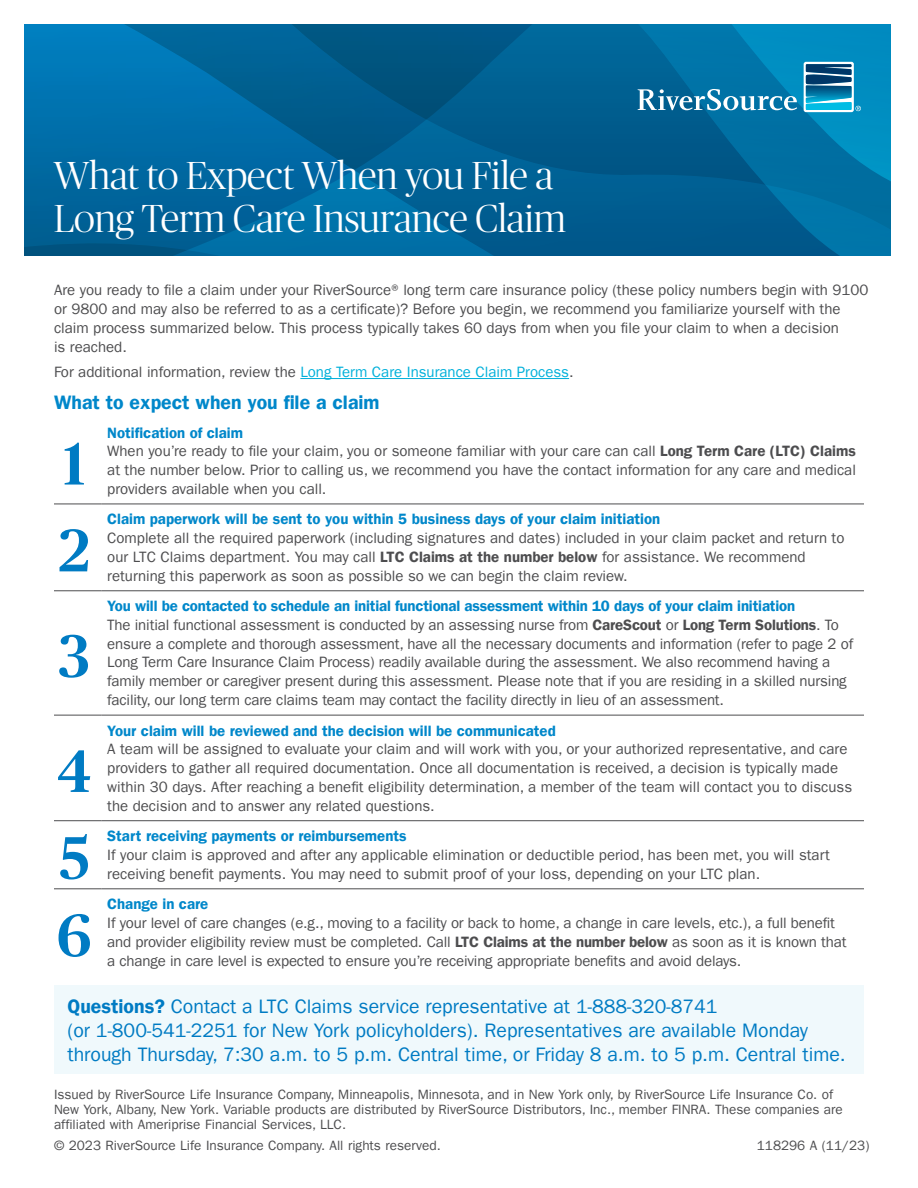
<style>
.page{position:relative;width:918px;height:1188px;background:#fff}
.page>*{position:absolute;margin:0;border:0;box-sizing:border-box;transform-origin:0 0}
.t1{font:500 60px "Publico Headline";color:#007bc3}
.t2{font:300 39px/43.5px "Publico Banner";color:#fff}
.t3{font:19.5px/24px "ITC Frank Gofor Ameriprise";color:#007bc3}
.t4{font:19.5px "ITC Frank Gofor Ameriprise Dm";color:#0087ca}
.t5{font:15px/18.8px "ITC Frank Gofor Ameriprise";color:#4d4d4f}
.t6{font:15px "ITC Frank Gofor Ameriprise Dm";color:#0087ca}
.t7{font:13.5px/15px "ITC Frank Gofor Ameriprise";color:#4d4d4f}
.s1{color:#00b0da}
.s2{font-family:"ITC Frank Gofor Ameriprise Dm"}
</style>
<div class="page">
<hr style="left:300px;top:378px;width:269px;height:1px;background:#00b0da">
<svg style="left:25px;top:25px;width:866px;height:231px;background:#00679b"></svg>
<svg style="left:804px;top:62px;width:50px;height:50px"></svg>
<svg style="left:638px;top:89px;width:159px;height:21px"></svg>
<svg style="left:806px;top:64px;width:55px;height:47px;background:#2e88ae"></svg>
<hr style="left:54px;top:504px;width:47px;height:1px;background:#4d4d4f">
<hr style="left:101px;top:504px;width:763px;height:1px;background:#4d4d4f">
<hr style="left:54px;top:590px;width:47px;height:1px;background:#4d4d4f">
<hr style="left:101px;top:590px;width:763px;height:1px;background:#4d4d4f">
<hr style="left:54px;top:715px;width:47px;height:1px;background:#4d4d4f">
<hr style="left:101px;top:715px;width:763px;height:1px;background:#4d4d4f">
<hr style="left:54px;top:820px;width:47px;height:1px;background:#4d4d4f">
<hr style="left:101px;top:820px;width:763px;height:1px;background:#4d4d4f">
<hr style="left:54px;top:888px;width:47px;height:1px;background:#4d4d4f">
<hr style="left:101px;top:888px;width:763px;height:1px;background:#4d4d4f">
<div style="left:54px;top:986px;width:810px;height:88px;background:#f0f9fc"></div>
<h2 class="t2" style="left:54px;top:152px;width:513px">What to Expect When you File a<br>Long Term Care Insurance Claim</h2>
<p class="t5" style="left:54px;top:281px;width:816px">Are you ready to file a claim under your RiverSource® long term care insurance policy (these policy numbers begin with 9100 or 9800 and may also be referred to as a certificate)? Before you begin, we recommend you familiarize yourself with the claim process summarized below. This process typically takes 60 days from when you file your claim to when a decision<br>is reached.</p>
<p class="t5" style="left:54px;top:363px;width:521px">For additional information, review the <span class="s1">Long Term Care Insurance Claim Process</span>.</p>
<h3 class="t4" style="left:54px;top:390px;width:327px">What to expect when you file a claim</h3>
<h1 class="t1" style="left:63px;top:421px;width:24px">1</h1>
<p class="t6" style="left:107px;top:424px;width:137px">Notification of claim</p>
<p class="t5" style="left:107px;top:442px;width:750px;text-align:justify">When you’re ready to file your claim, you or someone familiar with your care can call <span class="s2">Long Term Care (LTC) Claims </span>at the number below. Prior to calling us, we recommend you have the contact information for any care and medical providers available when you call.</p>
<h1 class="t1" style="left:59px;top:508px;width:33px">2</h1>
<h1 class="t1" style="left:59px;top:613px;width:33px">3</h1>
<h1 class="t1" style="left:57px;top:728px;width:36px">4</h1>
<p class="t6" style="left:107px;top:510px;width:555px">Claim paperwork will be sent to you within 5 business days of your claim initiation</p>
<p class="t5" style="left:107px;top:529px;width:739px">Complete all the required paperwork (including signatures and dates) included in your claim packet and return to our LTC Claims department. You may call <span class="s2">LTC Claims at the number below</span> for assistance. We recommend returning this paperwork as soon as possible so we can begin the claim review.</p>
<p class="t6" style="left:107px;top:597px;width:690px">You will be contacted to schedule an initial functional assessment within 10 days of your claim initiation</p>
<p class="t5" style="left:107px;top:616px;width:747px">The initial functional assessment is conducted by an assessing nurse from <span class="s2">CareScout</span> or <span class="s2">Long Term Solutions</span>. To ensure a complete and thorough assessment, have all the necessary documents and information (refer to page 2 of Long Term Care Insurance Claim Process) readily available during the assessment. We also recommend having a family member or caregiver present during this assessment. Please note that if you are residing in a skilled nursing facility, our long term care claims team may contact the facility directly in lieu of an assessment.</p>
<p class="t6" style="left:107px;top:722px;width:450px">Your claim will be reviewed and the decision will be communicated</p>
<p class="t5" style="left:107px;top:740px;width:746px">A team will be assigned to evaluate your claim and will work with you, or your authorized representative, and care providers to gather all required documentation. Once all documentation is received, a decision is typically made within 30 days. After reaching a benefit eligibility determination, a member of the team will contact you to discuss the decision and to answer any related questions.</p>
<h1 class="t1" style="left:59px;top:815px;width:33px">5</h1>
<p class="t6" style="left:107px;top:827px;width:301px">Start receiving payments or reimbursements</p>
<p class="t5" style="left:107px;top:846px;width:724px">If your claim is approved and after any applicable elimination or deductible period, has been met, you will start receiving benefit payments. You may need to submit proof of your loss, depending on your LTC plan.</p>
<p class="t6" style="left:107px;top:895px;width:103px">Change in care</p>
<p class="t5" style="left:107px;top:914px;width:741px">If your level of care changes (e.g., moving to a facility or back to home, a change in care levels, etc.), a full benefit and provider eligibility review must be completed. Call <span class="s2">LTC Claims at the number below</span> as soon as it is known that a change in care level is expected to ensure you’re receiving appropriate benefits and avoid delays.</p>
<p class="t3" style="left:68px;top:994px;width:780px"><span class="s2">Questions?</span> Contact a LTC Claims service representative at 1-888-320-8741<br>(or 1-800-541-2251 for New York policyholders). Representatives are available Monday through Thursday, 7:30 a.m. to 5 p.m. Central time, or Friday 8 a.m. to 5 p.m. Central time.</p>
<h1 class="t1" style="left:57px;top:893px;width:36px">6</h1>
<p class="t7" style="left:54px;top:1087px;width:790px">Issued by RiverSource Life Insurance Company, Minneapolis, Minnesota, and in New York only, by RiverSource Life Insurance Co. of<br>New York, Albany, New York. Variable products are distributed by RiverSource Distributors, Inc., member FINRA. These companies are affiliated with Ameriprise Financial Services, LLC.</p>
<p class="t7" style="left:54px;top:1139px;width:388px">© 2023 RiverSource Life Insurance Company. All rights reserved.</p>
<p class="t7" style="left:757px;top:1139px;width:114px">118296 A (11/23)</p>
</div>
